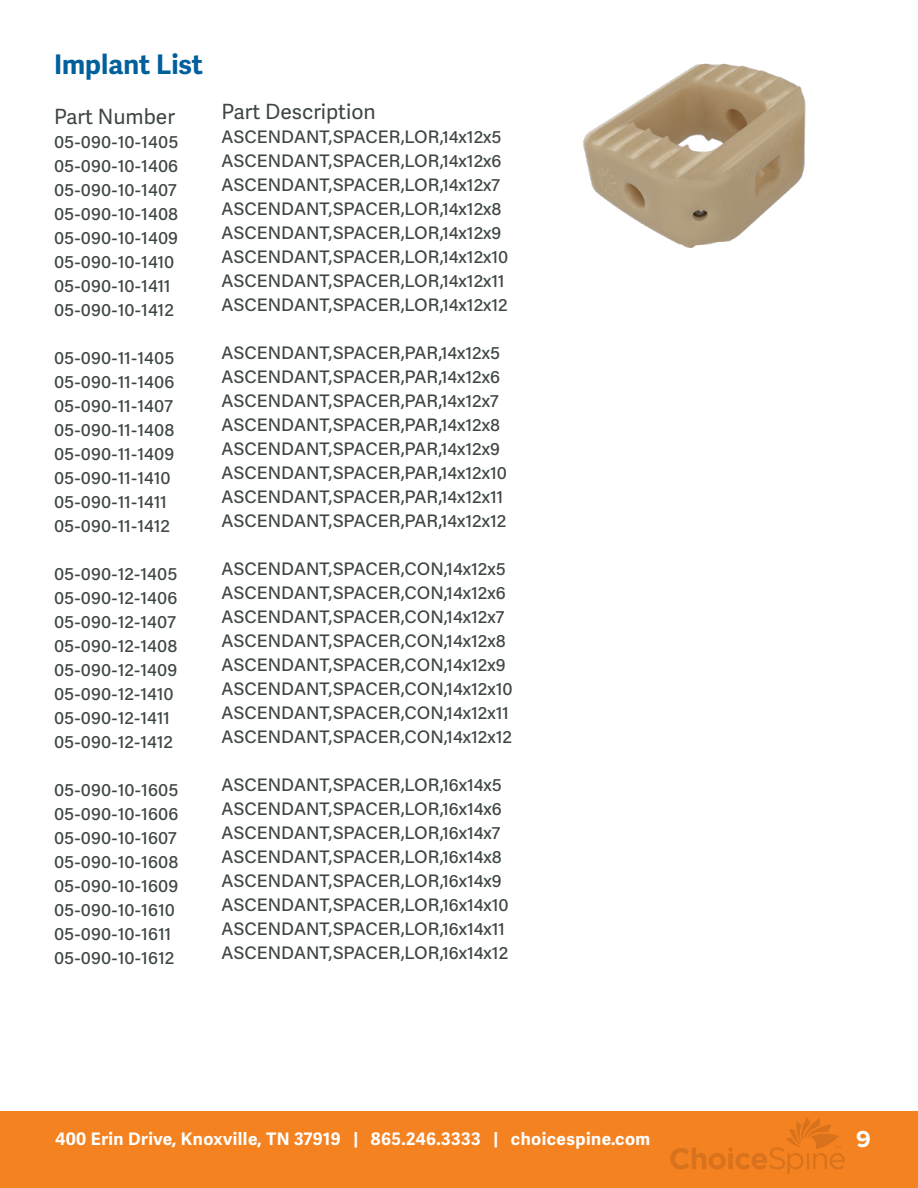
<style>
.page{position:relative;width:918px;height:1188px;background:#fff}
.page>*{position:absolute;margin:0;border:0;box-sizing:border-box;transform-origin:0 0}
.t1{font:700 27px "Adelle Sans";color:#00609c}
.t2{font:700 24px "Proxima Nova";color:#fff}
.t3{font:21px "Adelle Sans";color:#3d4644}
.t4{font:500 18px/24px "Acumin Pro";color:#3d4644}
.t5{font:700 17.25px "Adelle Sans";letter-spacing:.025em;color:#fff}
</style>
<div class="page">
<div style="left:0;top:1111px;width:918px;height:77px;background:#f58220"></div>
<svg style="left:670px;top:1117px;width:175px;height:57px"></svg>
<img style="left:583px;top:63px;width:223px;height:185px">
<h1 class="t1" style="left:54px;top:49px;width:150px">Implant List</h1>
<p class="t3" style="left:54px;top:104px;width:123px">Part Number</p>
<p class="t4" style="left:54px;top:129px;width:126px">05-090-10-1405<br>05-090-10-1406<br>05-090-10-1407<br>05-090-10-1408<br>05-090-10-1409<br>05-090-10-1410<br>05-090-10-1411<br>05-090-10-1412</p>
<p class="t4" style="left:54px;top:345px;width:122px">05-090-11-1405<br>05-090-11-1406<br>05-090-11-1407<br>05-090-11-1408<br>05-090-11-1409<br>05-090-11-1410<br>05-090-11-1411<br>05-090-11-1412</p>
<p class="t4" style="left:54px;top:561px;width:125px">05-090-12-1405<br>05-090-12-1406<br>05-090-12-1407<br>05-090-12-1408<br>05-090-12-1409<br>05-090-12-1410<br>05-090-12-1411<br>05-090-12-1412</p>
<p class="t4" style="left:54px;top:777px;width:126px">05-090-10-1605<br>05-090-10-1606<br>05-090-10-1607<br>05-090-10-1608<br>05-090-10-1609<br>05-090-10-1610<br>05-090-10-1611<br>05-090-10-1612</p>
<p class="t3" style="left:221px;top:100px;width:156px">Part Description</p>
<p class="t4" style="left:221px;top:124px;width:288px">ASCENDANT,SPACER,LOR,14x12x5<br>ASCENDANT,SPACER,LOR,14x12x6<br>ASCENDANT,SPACER,LOR,14x12x7<br>ASCENDANT,SPACER,LOR,14x12x8<br>ASCENDANT,SPACER,LOR,14x12x9<br>ASCENDANT,SPACER,LOR,14x12x10<br>ASCENDANT,SPACER,LOR,14x12x11<br>ASCENDANT,SPACER,LOR,14x12x12</p>
<p class="t4" style="left:221px;top:340px;width:287px">ASCENDANT,SPACER,PAR,14x12x5<br>ASCENDANT,SPACER,PAR,14x12x6<br>ASCENDANT,SPACER,PAR,14x12x7<br>ASCENDANT,SPACER,PAR,14x12x8<br>ASCENDANT,SPACER,PAR,14x12x9<br>ASCENDANT,SPACER,PAR,14x12x10<br>ASCENDANT,SPACER,PAR,14x12x11<br>ASCENDANT,SPACER,PAR,14x12x12</p>
<p class="t4" style="left:221px;top:556px;width:293px">ASCENDANT,SPACER,CON,14x12x5<br>ASCENDANT,SPACER,CON,14x12x6<br>ASCENDANT,SPACER,CON,14x12x7<br>ASCENDANT,SPACER,CON,14x12x8<br>ASCENDANT,SPACER,CON,14x12x9<br>ASCENDANT,SPACER,CON,14x12x10<br>ASCENDANT,SPACER,CON,14x12x11<br>ASCENDANT,SPACER,CON,14x12x12</p>
<p class="t4" style="left:221px;top:772px;width:289px">ASCENDANT,SPACER,LOR,16x14x5<br>ASCENDANT,SPACER,LOR,16x14x6<br>ASCENDANT,SPACER,LOR,16x14x7<br>ASCENDANT,SPACER,LOR,16x14x8<br>ASCENDANT,SPACER,LOR,16x14x9<br>ASCENDANT,SPACER,LOR,16x14x10<br>ASCENDANT,SPACER,LOR,16x14x11<br>ASCENDANT,SPACER,LOR,16x14x12</p>
<p class="t5" style="left:55px;top:1129px;width:597px">400 Erin Drive, Knoxville, TN 37919 | 865.246.3333 | choicespine.com</p>
<h2 class="t2" style="left:856px;top:1121px;width:16px">9</h2>
</div>
